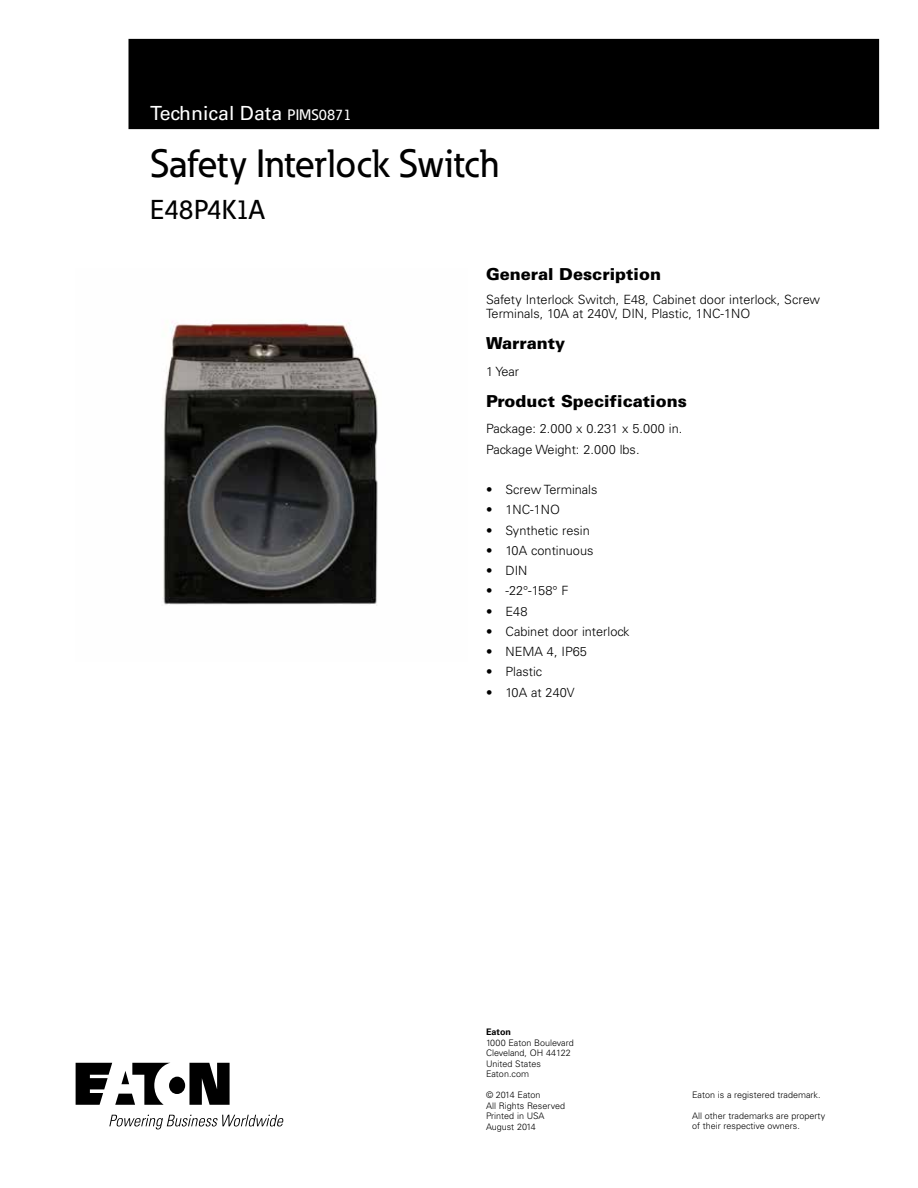
<style>
.page{position:relative;width:918px;height:1188px;background:#fff}
.page>*{position:absolute;margin:0;border:0;box-sizing:border-box;transform-origin:0 0}
.t1{font:500 39px "Eaton";color:#000}
.t2{font:500 27px "Eaton";color:#000}
.t3{font:19.5px "Univers LT Std";color:#fff}
.t4{font:900 16.5px "Univers LT Std";color:#000}
.t5{font:300 12.75px/14.2px "Univers LT Std";color:#000}
.t6{font:300 9px/10.5px "Univers LT Std";color:#000}
.t7{font:700 9px "Univers LT Std";color:#000}
.s1{font-family:"Eaton";font-weight:500;font-size:15px}
</style>
<div class="page">
<div style="left:129px;top:39px;width:750px;height:90px;background:#000"></div>
<svg style="left:76px;top:1063px;width:154px;height:42px"></svg>
<svg style="left:109px;top:1115px;width:175px;height:14px"></svg>
<img style="left:162px;top:320px;width:216px;height:286px">
<h3 class="t3" style="left:150px;top:102px;width:203px">Technical Data <span class="s1">PIMS0871</span></h3>
<h1 class="t1" style="left:150px;top:139px;width:350px">Safety Interlock Switch</h1>
<h2 class="t2" style="left:150px;top:193px;width:116px">E48P4K1A</h2>
<p class="t4" style="left:486px;top:264px;width:177px">General Description</p>
<p class="t5" style="left:486px;top:292px;width:336px">Safety Interlock Switch, E48, Cabinet door interlock, Screw<br>Terminals, 10A at 240V, DIN, Plastic, 1NC-1NO</p>
<p class="t4" style="left:486px;top:333px;width:81px">Warranty</p>
<p class="t5" style="left:486px;top:364px;width:35px">1 Year</p>
<p class="t4" style="left:486px;top:391px;width:202px">Product Specifications</p>
<p class="t5" style="left:486px;top:419px;width:198px;line-height:20.2px">Package: 2.000 x 0.231 x 5.000 in.<br>Package Weight: 2.000 lbs.</p>
<p class="t5" style="left:486px;top:483px;width:113px">• Screw Terminals</p>
<p class="t5" style="left:486px;top:503px;width:76px">• 1NC-1NO</p>
<p class="t5" style="left:486px;top:523px;width:105px">• Synthetic resin</p>
<p class="t5" style="left:486px;top:543px;width:109px">• 10A continuous</p>
<p class="t5" style="left:486px;top:564px;width:43px">• DIN</p>
<p class="t5" style="left:486px;top:584px;width:84px">• -22°-158° F</p>
<p class="t5" style="left:486px;top:604px;width:43px">• E48</p>
<p class="t5" style="left:486px;top:624px;width:145px">• Cabinet door interlock</p>
<p class="t5" style="left:486px;top:645px;width:102px">• NEMA 4, IP65</p>
<p class="t5" style="left:486px;top:665px;width:58px">• Plastic</p>
<p class="t5" style="left:486px;top:685px;width:90px">• 10A at 240V</p>
<p class="t7" style="left:486px;top:1027px;width:27px">Eaton</p>
<p class="t6" style="left:486px;top:1037px;width:89px">1000 Eaton Boulevard<br>Cleveland, OH 44122<br>United States<br>Eaton.com</p>
<p class="t6" style="left:486px;top:1090px;width:81px">© 2014 Eaton<br>All Rights Reserved<br>Printed in USA<br>August 2014</p>
<p class="t6" style="left:692px;top:1090px;width:130px">Eaton is a registered trademark.</p>
<p class="t6" style="left:692px;top:1111px;width:135px">All other trademarks are property of their respective owners.</p>
</div>
